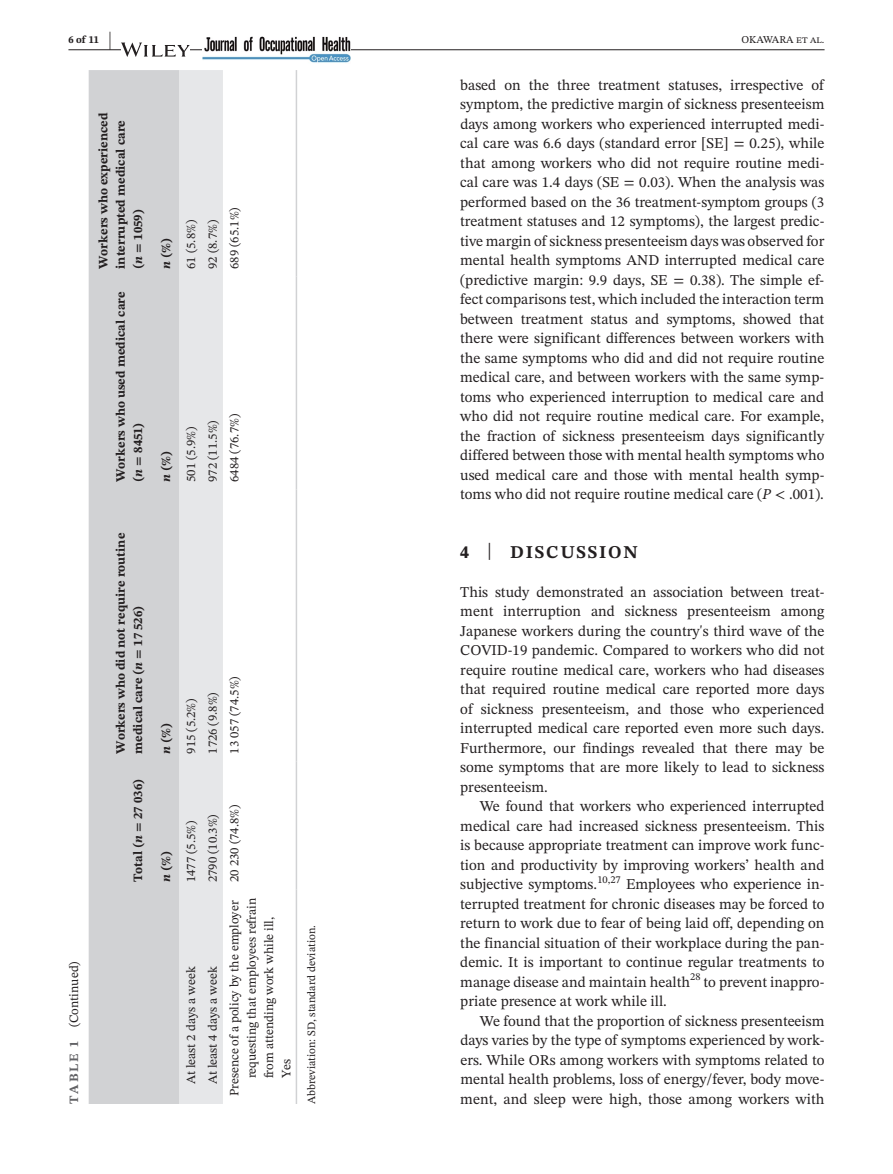
<style>
.page{position:relative;width:893px;height:1174px;background:#fff}
.page>*{position:absolute;margin:0;border:0;box-sizing:border-box;transform-origin:0 0}
.t1{font:700 18px "STIX Two Text";letter-spacing:.1em;color:#231f20}
.t2{font:15px/19.5px "STIX Two Text";color:#231f20;text-align:justify}
.t3{font:12.75px/17.2px "STIX Two Text";color:#231f20}
.t4{font:700 12.75px/17.2px "STIX Two Text";color:#231f20}
.t5{font:11.25px "STIX Two Text";color:#231f20}
.t6{font:10.5px "STIX Two Text";color:#231f20}
.t7{font:700 10.5px "STIX Two Text";color:#231f20}
.s1{font-size:21px}
.s2{font-style:italic}
.s3{font-family:"STIX"}
.s4{font-weight:700;color:#636366}
.s5{font-weight:400;font-size:23.7px}
</style>
<div class="page">
<hr style="left:68px;top:49px;width:756px;height:1px;background:#231f20">
<svg style="left:121px;top:43px;width:69px;height:14px"></svg>
<img style="left:202px;top:36px;width:149px;height:27px">
<div style="left:89px;top:70px;width:91px;height:1034px;background:#d1d2d4"></div>
<div style="left:180px;top:70px;width:43px;height:1034px;background:#e6e7e9"></div>
<hr style="left:296px;top:889px;width:1px;height:215px;background:#d1d2d4">
<hr style="left:296px;top:761px;width:1px;height:128px;background:#d1d2d4">
<hr style="left:296px;top:489px;width:1px;height:272px;background:#d1d2d4">
<hr style="left:296px;top:276px;width:1px;height:213px;background:#d1d2d4">
<hr style="left:296px;top:70px;width:1px;height:206px;background:#d1d2d4">
<p class="t7" style="left:68px;top:32px;width:44px">6 of 11 <span class="s1">|</span></p>
<p class="t6" style="left:741px;top:32px;width:85px">OKAWARA et al.</p>
<p class="t2" style="left:460px;top:75px;width:366px">based on the three treatment statuses, irrespective of symptom, the predictive margin of sickness presenteeism days among workers who experienced interrupted medi&shy;cal care was 6.6 days (standard error [SE] = 0.25), while that among workers who did not require routine medi&shy;cal care was 1.4 days (SE = 0.03). When the analysis was performed based on the 36 treatment-symptom groups (3 treatment statuses and 12 symptoms), the largest predic&shy;tive margin of sickness presenteeism days was observed for mental health symptoms AND interrupted medical care (predictive margin: 9.9 days, SE = 0.38). The simple ef&shy;fect comparisons test, which included the interaction term between treatment status and symptoms, showed that there were significant differences between workers with the same symptoms who did and did not require routine medical care, and between workers with the same symp&shy;toms who experienced interruption to medical care and who did not require routine medical care. For example, the fraction of sickness presenteeism days significantly differed between those with mental health symptoms who used medical care and those with mental health symp&shy;toms who did not require routine medical care (<span class="s2">P</span> &lt; .001).</p>
<p class="t4" style="left:95px;top:269px;width:158px;rotate:-90deg">Workers who experienced interrupted medical care (<span class="s2">n</span> <span class="s3">=</span> 1059)</p>
<p class="t3" style="left:226px;top:269px;width:63px;rotate:-90deg">689 (65.1%)</p>
<p class="t3" style="left:204px;top:269px;width:50px;rotate:-90deg">92 (8.7%)</p>
<p class="t3" style="left:182px;top:269px;width:50px;rotate:-90deg">61 (5.8%)</p>
<p class="t4" style="left:158px;top:269px;width:32px;rotate:-90deg"><span class="s2">n</span> (%)</p>
<p class="t4" style="left:112px;top:482px;width:192px;rotate:-90deg">Workers who used medical care (<span class="s2">n</span> <span class="s3">=</span> 8451)</p>
<p class="t3" style="left:226px;top:482px;width:69px;rotate:-90deg">6484 (76.7%)</p>
<p class="t3" style="left:204px;top:482px;width:63px;rotate:-90deg">972 (11.5%)</p>
<p class="t3" style="left:182px;top:482px;width:57px;rotate:-90deg">501 (5.9%)</p>
<p class="t4" style="left:158px;top:482px;width:32px;rotate:-90deg"><span class="s2">n</span> (%)</p>
<p class="t3" style="left:65px;top:1104px;width:144px;rotate:-90deg"><span class="s4">TABLE 1</span> (Continued)</p>
<p class="t4" style="left:112px;top:753px;width:222px;rotate:-90deg">Workers who did not require routine medical care (<span class="s2">n</span> <span class="s3">=</span> 17 526)</p>
<p class="t4" style="left:130px;top:882px;width:105px;rotate:-90deg">Total (<span class="s2">n</span> <span class="s3">=</span> 27 036)</p>
<p class="t4" style="left:158px;top:753px;width:32px;rotate:-90deg"><span class="s2">n</span> (%)</p>
<p class="t3" style="left:182px;top:753px;width:57px;rotate:-90deg">915 (5.2%)</p>
<p class="t3" style="left:204px;top:753px;width:63px;rotate:-90deg">1726 (9.8%)</p>
<p class="t3" style="left:226px;top:753px;width:79px;rotate:-90deg">13 057 (74.5%)</p>
<p class="t4" style="left:158px;top:882px;width:32px;rotate:-90deg"><span class="s2">n</span> (%)</p>
<p class="t3" style="left:182px;top:882px;width:63px;rotate:-90deg">1477 (5.5%)</p>
<p class="t3" style="left:204px;top:882px;width:69px;rotate:-90deg">2790 (10.3%)</p>
<p class="t3" style="left:182px;top:1084px;width:120px;rotate:-90deg">At least 2 days a week</p>
<p class="t3" style="left:204px;top:1084px;width:120px;rotate:-90deg">At least 4 days a week</p>
<p class="t3" style="left:226px;top:882px;width:79px;rotate:-90deg">20 230 (74.8%)</p>
<p class="t3" style="left:226px;top:1078px;width:182px;text-indent:-18px;rotate:-90deg">Presence of a policy by the employer requesting that employees refrain from attending work while ill,<br>Yes</p>
<p class="t5" style="left:303px;top:1104px;width:180px;rotate:-90deg">Abbreviation: SD, standard deviation.</p>
<p class="t1" style="left:460px;top:539px;width:179px">4 <span class="s5">|</span> DISCUSSION</p>
<p class="t2" style="left:460px;top:582px;width:366px">This study demonstrated an association between treat&shy;ment interruption and sickness presenteeism among Japanese workers during the country's third wave of the COVID-19 pandemic. Compared to workers who did not require routine medical care, workers who had diseases that required routine medical care reported more days of sickness presenteeism, and those who experienced interrupted medical care reported even more such days.<br>Furthermore, our findings revealed that there may be some symptoms that are more likely to lead to sickness presenteeism.</p>
<p class="t2" style="left:460px;top:796px;width:366px;text-indent:20px">We found that workers who experienced interrupted medical care had increased sickness presenteeism. This is because appropriate treatment can improve work func&shy;tion and productivity by improving workers’ health and subjective symptoms.</p>
<p class="t6" style="left:597px;top:871px;width:25px">10,27</p>
<p class="t2" style="left:460px;top:874px;width:366px;text-indent:166px">Employees who experience in&shy;terrupted treatment for chronic diseases may be forced to return to work due to fear of being laid off, depending on the financial situation of their workplace during the pan&shy;demic. It is important to continue regular treatments to manage disease and maintain health</p>
<p class="t6" style="left:690px;top:969px;width:12px">28</p>
<p class="t2" style="left:704px;top:972px;width:122px">to prevent inappro-</p>
<p class="t2" style="left:460px;top:991px;width:208px">priate presence at work while ill.</p>
<p class="t2" style="left:480px;top:1011px;width:346px">We found that the proportion of sickness presenteeism</p>
<p class="t2" style="left:460px;top:1030px;width:366px">days varies by the type of symptoms experienced by work-</p>
<p class="t2" style="left:460px;top:1050px;width:366px">ers. While ORs among workers with symptoms related to</p>
<p class="t2" style="left:460px;top:1069px;width:366px">mental health problems, loss of energy/fever, body move-</p>
<p class="t2" style="left:460px;top:1089px;width:366px">ment, and sleep were high, those among workers with</p>
</div>
